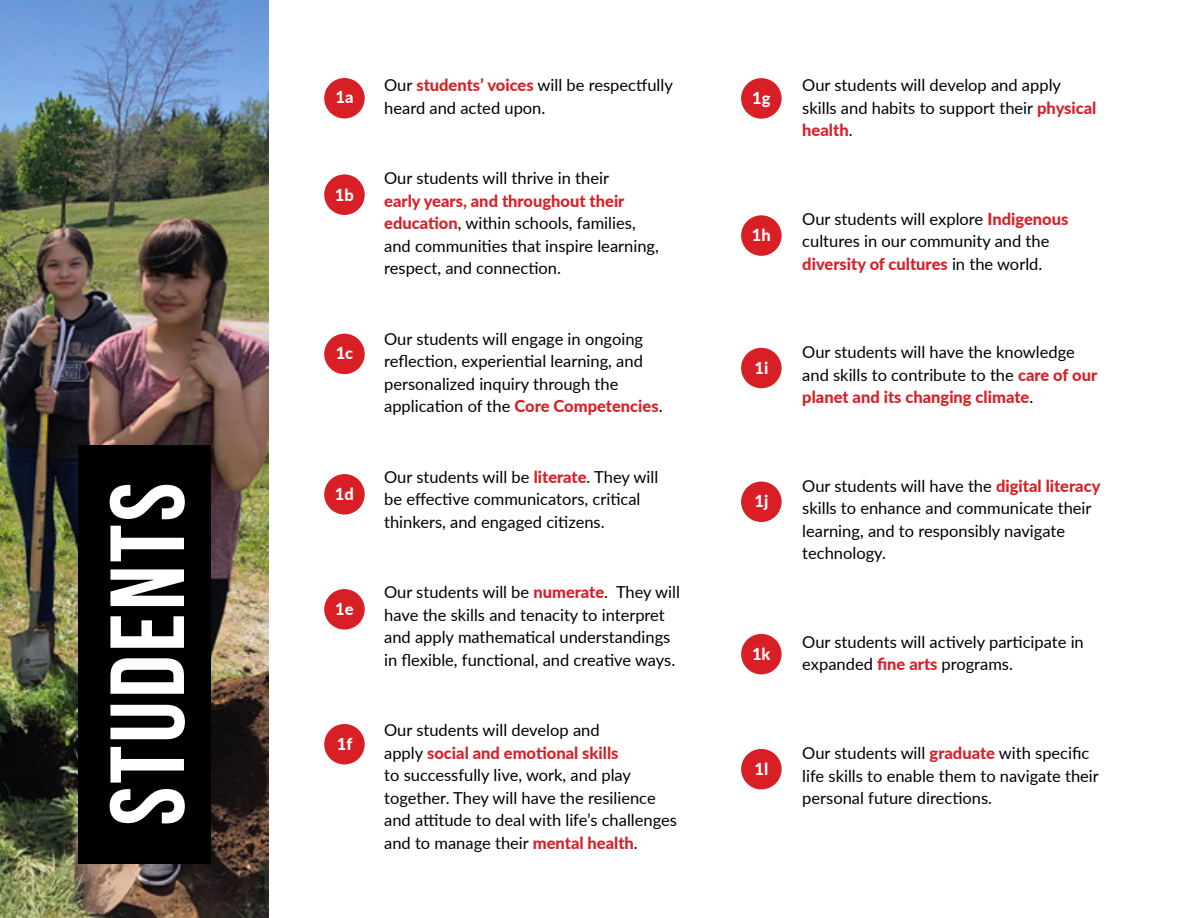
<style>
.page{position:relative;width:1188px;height:918px;background:#fff}
.page>*{position:absolute;margin:0;border:0;box-sizing:border-box;transform-origin:0 0}
.t1{font:700 105px "Bebas Neue";letter-spacing:.03em;color:#fff}
.t2{font:16.5px/22.5px "Lato";color:#000}
.t3{font:800 16.5px "Lato";color:#fff}
.s1{font-weight:800;color:#d81f26}
</style>
<div class="page">
<img style="left:0;top:0;width:268px;height:918px">
<div style="left:324px;top:78px;width:41px;height:40px;background:#d81f26;border-radius:50%"></div>
<div style="left:741px;top:215px;width:41px;height:41px;background:#d81f26;border-radius:50%"></div>
<div style="left:324px;top:174px;width:41px;height:41px;background:#d81f26;border-radius:50%"></div>
<div style="left:741px;top:348px;width:41px;height:40px;background:#d81f26;border-radius:50%"></div>
<div style="left:324px;top:334px;width:41px;height:40px;background:#d81f26;border-radius:50%"></div>
<div style="left:741px;top:482px;width:41px;height:40px;background:#d81f26;border-radius:50%"></div>
<div style="left:324px;top:474px;width:41px;height:41px;background:#d81f26;border-radius:50%"></div>
<div style="left:741px;top:634px;width:41px;height:40px;background:#d81f26;border-radius:50%"></div>
<div style="left:324px;top:589px;width:41px;height:41px;background:#d81f26;border-radius:50%"></div>
<div style="left:741px;top:749px;width:41px;height:40px;background:#d81f26;border-radius:50%"></div>
<div style="left:324px;top:724px;width:41px;height:40px;background:#d81f26;border-radius:50%"></div>
<div style="left:741px;top:78px;width:41px;height:41px;background:#d81f26;border-radius:50%"></div>
<div style="left:78px;top:445px;width:133px;height:419px;background:#000"></div>
<h1 class="t1" style="left:90px;top:826px;width:345px;rotate:-90deg">students</h1>
<p class="t3" style="left:335px;top:85px;width:20px">1a</p>
<p class="t3" style="left:335px;top:182px;width:20px">1b</p>
<p class="t3" style="left:336px;top:341px;width:19px">1c</p>
<p class="t3" style="left:335px;top:482px;width:20px">1d</p>
<p class="t3" style="left:335px;top:597px;width:20px">1e</p>
<p class="t3" style="left:337px;top:732px;width:17px">1f</p>
<p class="t2" style="left:384px;top:73px;width:290px">Our <span class="s1">students’ voices</span> will be respectfully heard and acted upon.</p>
<p class="t2" style="left:384px;top:166px;width:226px">Our students will thrive in their</p>
<p class="t2" style="left:384px;top:189px;width:276px"><span class="s1">early years, and throughout their education</span>, within schools, families, and communities that inspire learning, respect, and connection.</p>
<p class="t2" style="left:384px;top:327px;width:280px">Our students will engage in ongoing reflection, experiential learning, and personalized inquiry through the application of the <span class="s1">Core Competencies</span>.</p>
<p class="t2" style="left:384px;top:465px;width:276px">Our students will be <span class="s1">literate</span>. They will be effective communicators, critical thinkers, and engaged citizens.</p>
<p class="t2" style="left:384px;top:580px;width:297px">Our students will be <span class="s1">numerate</span>. They will have the skills and tenacity to interpret and apply mathematical understandings in flexible, functional, and creative ways.</p>
<p class="t2" style="left:384px;top:718px;width:294px">Our students will develop and<br>apply <span class="s1">social and emotional skills<br></span>to successfully live, work, and play together. They will have the resilience and attitude to deal with life’s challenges and to manage their <span class="s1">mental health</span>.</p>
<p class="t3" style="left:752px;top:86px;width:20px">1g</p>
<p class="t3" style="left:752px;top:222px;width:20px">1h</p>
<p class="t3" style="left:754px;top:356px;width:15px">1i</p>
<p class="t3" style="left:754px;top:489px;width:15px">1j</p>
<p class="t3" style="left:752px;top:642px;width:20px">1k</p>
<p class="t3" style="left:754px;top:757px;width:15px">1l</p>
<p class="t2" style="left:802px;top:73px;width:296px">Our students will develop and apply skills and habits to support their <span class="s1">physical health</span>.</p>
<p class="t2" style="left:802px;top:207px;width:268px">Our students will explore <span class="s1">Indigenous </span>cultures in our community and the <span class="s1">diversity of cultures</span> in the world.</p>
<p class="t2" style="left:802px;top:341px;width:296px">Our students will have the knowledge and skills to contribute to the <span class="s1">care of our planet and its changing climate</span>.</p>
<p class="t2" style="left:802px;top:474px;width:300px">Our students will have the <span class="s1">digital literacy </span>skills to enhance and communicate their learning, and to responsibly navigate technology.</p>
<p class="t2" style="left:802px;top:630px;width:283px">Our students will actively participate in expanded <span class="s1">fine arts</span> programs.</p>
<p class="t2" style="left:802px;top:741px;width:298px">Our students will <span class="s1">graduate</span> with specific life skills to enable them to navigate their personal future directions.</p>
</div>
